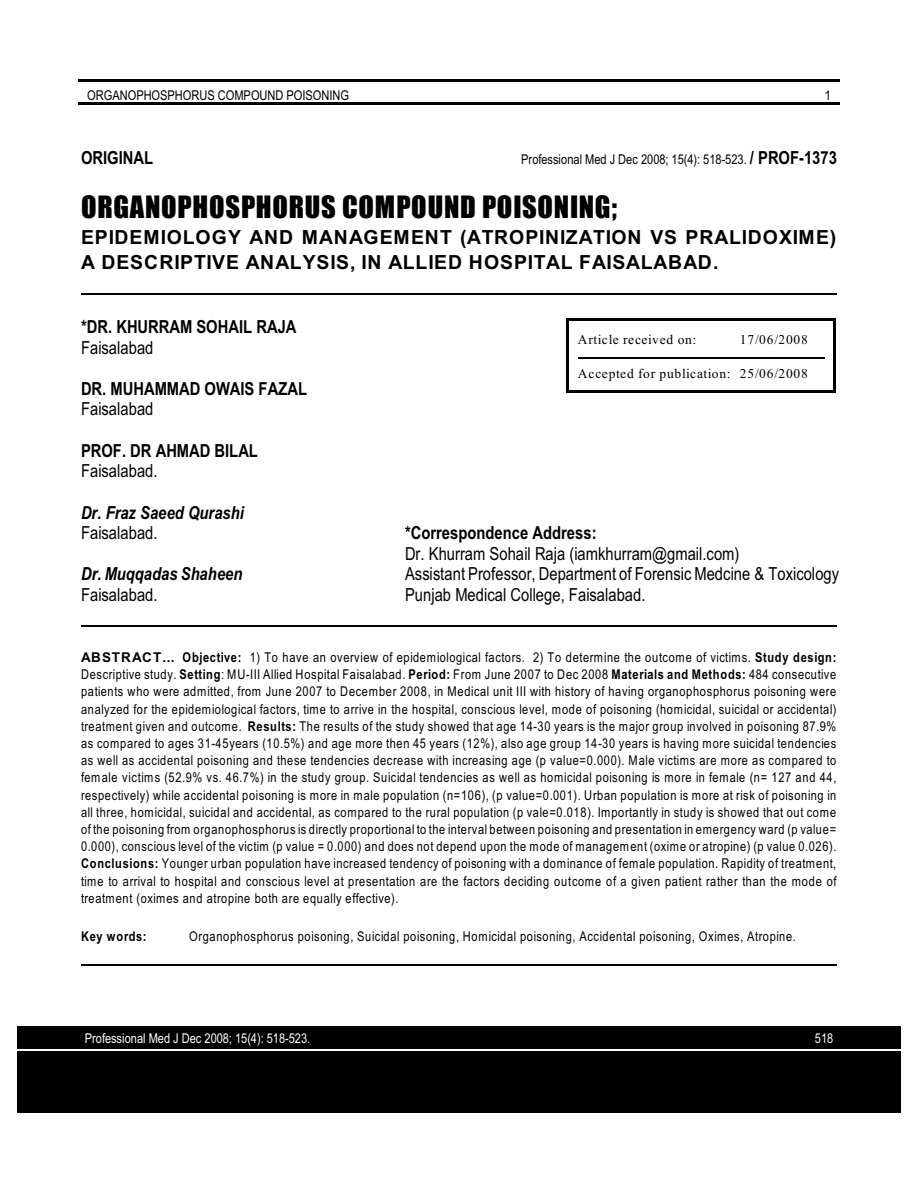
<style>
.page{position:relative;width:918px;height:1188px;background:#fff}
.page>*{position:absolute;margin:0;border:0;box-sizing:border-box;transform-origin:0 0}
.t1{font:28.5px "Impact";letter-spacing:.03em;color:#000}
.t2{font:700 19.5px/24.2px "Arial";letter-spacing:.045em;color:#000}
.t3{font:18px "Arial Narrow";letter-spacing:.005em;color:#000}
.t4{font:700 18px "Arial Narrow";color:#000}
.t5{font:italic 700 18px "Arial Narrow";color:#000}
.t6{font:13.5px/17.2px "Arial Narrow";letter-spacing:.04em;color:#000;text-align:justify}
.t7{font:13.5px "Arial Narrow";color:#000}
.t8{font:13.5px "Times New Roman";letter-spacing:.06em;color:#000}
.t9{font:13.5px "Arial Narrow";color:#fff}
.t10{font:700 13.5px "Arial Narrow";letter-spacing:.06em;color:#000}
.s1{font-weight:700;font-size:18px}
.s2{font-family:"Arial";font-weight:700}
.s3{font-weight:700}
</style>
<div class="page">
<hr style="left:78px;top:79px;width:762px;height:3px;background:#000">
<hr style="left:78px;top:102px;width:762px;height:3px;background:#000">
<div style="left:17px;top:1026px;width:884px;height:23px;background:#000"></div>
<div style="left:17px;top:1034px;width:884px;height:17px;background:#000"></div>
<div style="left:17px;top:1051px;width:884px;height:21px;background:#000"></div>
<div style="left:17px;top:1072px;width:884px;height:20px;background:#000"></div>
<div style="left:17px;top:1093px;width:884px;height:20px;background:#000"></div>
<hr style="left:17px;top:1050px;width:884px;height:1px;background:#fff">
<hr style="left:81px;top:293px;width:756px;height:2px;background:#000">
<hr style="left:81px;top:625px;width:756px;height:2px;background:#000">
<hr style="left:81px;top:964px;width:756px;height:2px;background:#000">
<hr style="left:578px;top:357px;width:246px;height:2px;background:#000">
<hr style="left:566px;top:318px;width:3px;height:75px;background:#000">
<hr style="left:833px;top:318px;width:3px;height:75px;background:#000">
<hr style="left:566px;top:318px;width:270px;height:3px;background:#000">
<hr style="left:566px;top:391px;width:270px;height:2px;background:#000">
<p class="t7" style="left:87px;top:90px;width:263px">ORGANOPHOSPHORUS COMPOUND POISONING</p>
<p class="t6" style="left:825px;top:87px;width:8px">1</p>
<h3 class="t4" style="left:81px;top:151px;width:74px">ORIGINAL</h3>
<p class="t7" style="left:521px;top:154px;width:317px">Professional Med J Dec 2008; 15(4): 518-523. <span class="s1">/ PROF-1373</span></p>
<h1 class="t1" style="left:81px;top:196px;width:538px">ORGANOPHOSPHORUS COMPOUND POISONING;</h1>
<h2 class="t2" style="left:81px;top:227px;width:757px">EPIDEMIOLOGY AND MANAGEMENT (ATROPINIZATION VS PRALIDOXIME)<br>A DESCRIPTIVE ANALYSIS, IN ALLIED HOSPITAL FAISALABAD.</h2>
<h3 class="t4" style="left:81px;top:320px;width:217px">*DR. KHURRAM SOHAIL RAJA</h3>
<h3 class="t3" style="left:81px;top:341px;width:74px">Faisalabad</h3>
<h3 class="t4" style="left:81px;top:382px;width:228px">DR. MUHAMMAD OWAIS FAZAL</h3>
<h3 class="t3" style="left:81px;top:402px;width:74px">Faisalabad</h3>
<h3 class="t4" style="left:81px;top:444px;width:179px">PROF. DR AHMAD BILAL</h3>
<h3 class="t3" style="left:81px;top:464px;width:78px">Faisalabad.</h3>
<h3 class="t5" style="left:81px;top:505px;width:165px">Dr. Fraz Saeed Qurashi</h3>
<h3 class="t3" style="left:81px;top:526px;width:78px">Faisalabad.</h3>
<h3 class="t4" style="left:405px;top:526px;width:193px">*Correspondence Address:</h3>
<h3 class="t3" style="left:405px;top:547px;width:336px">Dr. Khurram Sohail Raja (iamkhurram@gmail.com)</h3>
<h3 class="t5" style="left:81px;top:567px;width:163px">Dr. Muqqadas Shaheen</h3>
<h3 class="t3" style="left:405px;top:567px;width:436px">Assistant Professor, Department of Forensic Medcine &amp; Toxicology</h3>
<h3 class="t3" style="left:81px;top:588px;width:78px">Faisalabad.</h3>
<h3 class="t3" style="left:405px;top:588px;width:242px">Punjab Medical College, Faisalabad.</h3>
<p class="t8" style="left:578px;top:335px;width:120px">Article received on:</p>
<p class="t8" style="left:740px;top:335px;width:69px">17/06/2008</p>
<p class="t8" style="left:578px;top:369px;width:231px">Accepted for publication: 25/06/2008</p>
<p class="t6" style="left:81px;top:650px;width:757px"><span class="s2">ABSTRACT...</span> <span class="s3">Objective:</span> 1) To have an overview of epidemiological factors. 2) To determine the outcome of victims. <span class="s3">Study design:<br></span>Descriptive study. <span class="s3">Setting</span>: MU-III Allied Hospital Faisalabad. <span class="s3">Period:</span> From June 2007 to Dec 2008 <span class="s3">Materials and Methods:</span> 484 consecutive patients who were admitted, from June 2007 to December 2008, in Medical unit III with history of having organophosphorus poisoning were analyzed for the epidemiological factors, time to arrive in the hospital, conscious level, mode of poisoning (homicidal, suicidal or accidental) treatment given and outcome. <span class="s3">Results:</span> The results of the study showed that age 14-30 years is the major group involved in poisoning 87.9% as compared to ages 31-45years (10.5%) and age more then 45 years (12%), also age group 14-30 years is having more suicidal tendencies as well as accidental poisoning and these tendencies decrease with increasing age (p value=0.000). Male victims are more as compared to female victims (52.9% vs. 46.7%) in the study group. Suicidal tendencies as well as homicidal poisoning is more in female (n= 127 and 44, respectively) while accidental poisoning is more in male population (n=106), (p value=0.001). Urban population is more at risk of poisoning in all three, homicidal, suicidal and accidental, as compared to the rural population (p vale=0.018). Importantly in study is showed that out come of the poisoning from organophosphorus is directly proportional to the interval between poisoning and presentation in emergency ward (p value= 0.000), conscious level of the victim (p value = 0.000) and does not depend upon the mode of management (oxime or atropine) (p value 0.026).<br><span class="s3">Conclusions:</span> Younger urban population have increased tendency of poisoning with a dominance of female population. Rapidity of treatment, time to arrival to hospital and conscious level at presentation are the factors deciding outcome of a given patient rather than the mode of treatment (oximes and atropine both are equally effective).</p>
<p class="t10" style="left:81px;top:931px;width:67px">Key words:</p>
<p class="t6" style="left:189px;top:928px;width:609px">Organophosphorus poisoning, Suicidal poisoning, Homicidal poisoning, Accidental poisoning, Oximes, Atropine.</p>
<p class="t9" style="left:85px;top:1033px;width:227px">Professional Med J Dec 2008; 15(4): 518-523.</p>
<p class="t9" style="left:815px;top:1033px;width:20px">518</p>
</div>
